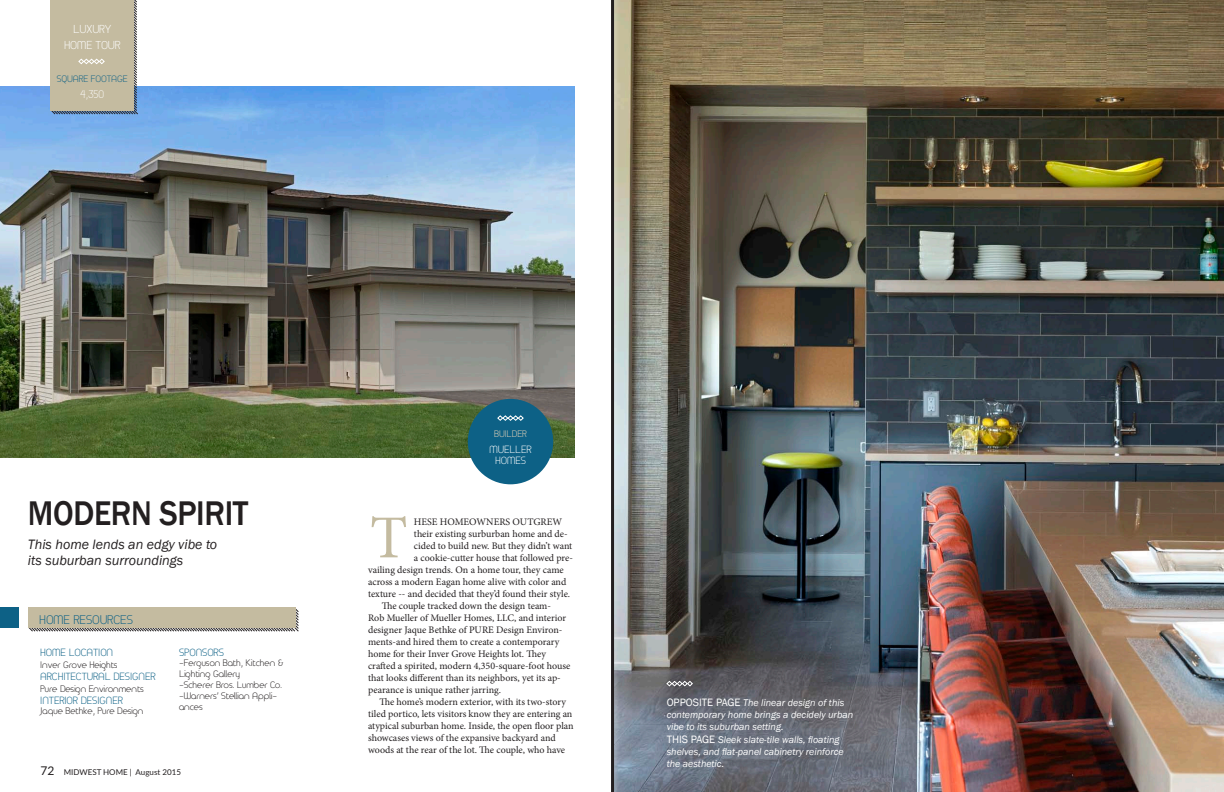
<style>
.page{position:relative;width:1224px;height:792px;background:#fff}
.page>*{position:absolute;margin:0;border:0;box-sizing:border-box;transform-origin:0 0}
.t1{font:61px "Minion Pro";color:#c4bba0}
.t2{font:500 35.2px "Franklin Gothic";letter-spacing:-.01em;color:#231f20;scale:.91 1}
.t3{font:italic 14px/16px "Franklin Gothic";color:#231f20}
.t4{font:12px "Time Burner";color:#0d6186}
.t5{font:11px "Time Burner";color:#fff}
.t6{font:10px/12px "Minion Pro";color:#231f20}
.t7{font:italic 10px/12px "Franklin Gothic";color:#fff}
.t8{font:10px "Time Burner";color:#0d6186}
.t9{font:10px/11px "Time Burner";color:#fff;text-align:center}
.t10{font:9px/10.8px "Time Burner";color:#231f20}
.t11{font:9px "Time Burner";color:#0d6186}
.t12{font:9px "Time Burner";color:#ecd7ba}
.t13{font:9px "Time Burner";color:#fff}
.t14{font:8px "Lato";color:#231f20}
.s1{font-size:12px}
.s2{font-style:normal;font-size:11px}
</style>
<div class="page">
<img style="left:620px;top:0;width:604px;height:792px">
<img style="left:0;top:86px;width:575px;height:372px">
<div style="left:605px;top:0;width:15px;height:792px;background:#fff;opacity:.75"></div>
<hr style="left:611px;top:0;width:3px;height:792px;background:#231f20">
<div style="left:0;top:607px;width:18px;height:21px;background:#0d6186"></div>
<div style="left:468px;top:399px;width:85px;height:85px;background:#0d6186;border-radius:50%"></div>
<svg style="left:497px;top:415px;width:27px;height:6px"></svg>
<svg style="left:666px;top:681px;width:27px;height:5px"></svg>
<svg style="left:28px;top:607px;width:271px;height:25px"></svg>
<div style="left:28px;top:607px;width:267px;height:21px;background:#c4bba0"></div>
<svg style="left:49px;top:0;width:90px;height:115px"></svg>
<p class="t5" style="left:73px;top:23px;width:40px">LUXURY</p>
<p class="t5" style="left:64px;top:39px;width:58px">HOME TOUR</p>
<p class="t11" style="left:57px;top:73px;width:73px">SQUARE FOOTAGE</p>
<p class="t13" style="left:80px;top:89px;width:25px">4,350</p>
<p class="t2" style="left:28px;top:491px;width:244px">MODERN SPIRIT</p>
<p class="t3" style="left:28px;top:537px;width:191px">This home lends an edgy vibe to its suburban surroundings</p>
<p class="t4" style="left:39px;top:613px;width:95px">HOME RESOURCES</p>
<p class="t8" style="left:40px;top:646px;width:74px">HOME LOCATION</p>
<p class="t10" style="left:40px;top:660px;width:79px">Inver Grove Heights</p>
<p class="t8" style="left:40px;top:670px;width:117px">ARCHITECTURAL DESIGNER</p>
<p class="t10" style="left:40px;top:684px;width:105px">Pure Design Environments</p>
<p class="t8" style="left:40px;top:694px;width:84px">INTERIOR DESIGNER</p>
<p class="t10" style="left:40px;top:706px;width:105px">Jaque Bethke, Pure Design</p>
<p class="t8" style="left:179px;top:646px;width:46px">SPONSORS</p>
<p class="t10" style="left:179px;top:658px;width:106px">-Ferguson Bath, Kitchen &amp;<br>Lighting Gallery</p>
<p class="t10" style="left:179px;top:680px;width:104px">-Scherer Bros. Lumber Co.</p>
<p class="t10" style="left:179px;top:691px;width:100px">-Warners' Stellian Appli&shy;ances</p>
<p class="t14" style="left:41px;top:766px;width:142px"><span class="s1">72</span> MIDWEST HOME | August 2015</p>
<p class="t12" style="left:494px;top:428px;width:34px">BUILDER</p>
<p class="t9" style="left:489px;top:444px;width:44px">MUELLER<br>HOMES</p>
<p class="t1" style="left:370px;top:497px;width:39px">T</p>
<p class="t6" style="left:414px;top:516px;width:150px">HESE HOMEOWNERS OUTGREW</p>
<p class="t6" style="left:414px;top:528px;width:155px">their existing surburban home and de-</p>
<p class="t6" style="left:414px;top:540px;width:160px">cided to build new. But they didn’t want</p>
<p class="t6" style="left:414px;top:552px;width:161px">a cookie-cutter house that followed pre-</p>
<p class="t6" style="left:368px;top:564px;width:197px">vailing design trends. On a home tour, they came</p>
<p class="t6" style="left:368px;top:576px;width:200px">across a modern Eagan home alive with color and</p>
<p class="t6" style="left:368px;top:588px;width:204px">texture -- and decided that they’d found their style.</p>
<p class="t6" style="left:368px;top:600px;width:204px;text-indent:14px">The couple tracked down the design team-<br>Rob Mueller of Mueller Homes, LLC, and interior designer Jaque Bethke of PURE Design Environ&shy;ments-and hired them to create a contemporary home for their Inver Grove Heights lot. They crafted a spirited, modern 4,350-square-foot house that looks different than its neighbors, yet its ap&shy;pearance is unique rather jarring.</p>
<p class="t6" style="left:368px;top:696px;width:207px;text-indent:11px">The home’s modern exterior, with its two-story tiled portico, lets visitors know they are entering an atypical suburban home. Inside, the open floor plan showcases views of the expansive backyard and woods at the rear of the lot. The couple, who have</p>
<p class="t7" style="left:667px;top:697px;width:188px"><span class="s2">OPPOSITE PAGE</span> The linear design of this contemporary home brings a decidely urban vibe to its suburban setting.</p>
<p class="t7" style="left:667px;top:734px;width:178px"><span class="s2">THIS PAGE</span> Sleek slate-tile walls, floating shelves, and flat-panel cabinetry reinforce the aesthetic.</p>
</div>
